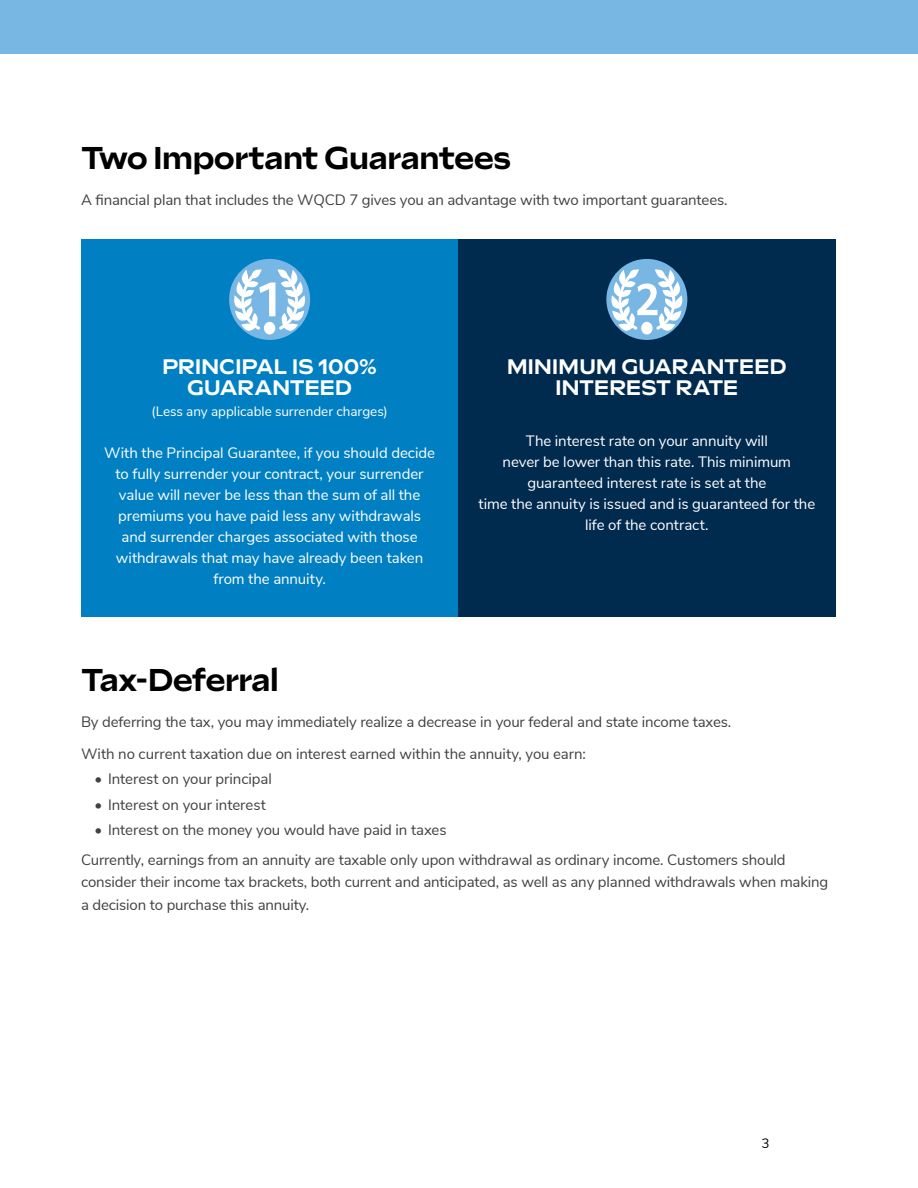
<style>
.page{position:relative;width:918px;height:1188px;background:#fff}
.page>*{position:absolute;margin:0;border:0;box-sizing:border-box;transform-origin:0 0}
.t1{font:300 31.5px "Sculpin Var Roman";letter-spacing:-.02em;color:#000}
.t2{font:300 21px/21px "Sculpin Var Roman";letter-spacing:.005em;color:#fff;text-align:center}
.t3{font:15px/32.2px "Nunito Sans";letter-spacing:-.01em;color:#414042}
.t4{font:15px/21px "Nunito Sans";letter-spacing:-.005em;color:#fff;text-align:center}
.t5{font:13.5px "Nunito Sans";color:#fff}
.t6{font:13.5px "Nunito Sans";color:#000}
</style>
<div class="page">
<div style="left:81px;top:239px;width:377px;height:378px;background:#0080c3"></div>
<div style="left:458px;top:239px;width:378px;height:378px;background:#002a4e"></div>
<div style="left:229px;top:259px;width:81px;height:81px;background:#78b7e4;border-radius:50%"></div>
<svg style="left:264px;top:322px;width:11px;height:13px"></svg>
<svg style="left:234px;top:269px;width:71px;height:62px"></svg>
<div style="left:606px;top:259px;width:81px;height:81px;background:#78b7e4;border-radius:50%"></div>
<svg style="left:641px;top:322px;width:12px;height:13px"></svg>
<svg style="left:611px;top:269px;width:71px;height:62px"></svg>
<div style="left:0;top:0;width:918px;height:54px;background:#78b7e4"></div>
<h1 class="t1" style="left:81px;top:140px;width:432px">Two Important Guarantees</h1>
<p class="t3" style="left:81px;top:183px;width:648px">A financial plan that includes the WQCD 7 gives you an advantage with two important guarantees.</p>
<h2 class="t2" style="left:162px;top:357px;width:216px">PRINCIPAL IS 100%<br>GUARANTEED</h2>
<p class="t5" style="left:151px;top:402px;width:238px">(Less any applicable surrender charges)</p>
<p class="t4" style="left:104px;top:441px;width:332px">With the Principal Guarantee, if you should decide to fully surrender your contract, your surrender value will never be less than the sum of all the premiums you have paid less any withdrawals and surrender charges associated with those withdrawals that may have already been taken from the annuity.</p>
<h2 class="t2" style="left:507px;top:357px;width:281px">MINIMUM GUARANTEED<br>INTEREST RATE</h2>
<p class="t4" style="left:479px;top:429px;width:338px">The interest rate on your annuity will<br>never be lower than this rate. This minimum guaranteed interest rate is set at the<br>time the annuity is issued and is guaranteed for the life of the contract.</p>
<h1 class="t1" style="left:81px;top:662px;width:199px">Tax-Deferral</h1>
<p class="t3" style="left:81px;top:704px;width:652px">By deferring the tax, you may immediately realize a decrease in your federal and state income taxes.<br>With no current taxation due on interest earned within the annuity, you earn:</p>
<p class="t3" style="left:94px;top:762px;width:179px">• Interest on your principal</p>
<p class="t3" style="left:94px;top:788px;width:173px">• Interest on your interest</p>
<p class="t3" style="left:81px;top:815px;width:706px;line-height:29.2px;text-indent:14px">• Interest on the money you would have paid in taxes<br>Currently, earnings from an annuity are taxable only upon withdrawal as ordinary income. Customers should</p>
<p class="t3" style="left:81px;top:870px;width:749px;line-height:22.5px">consider their income tax brackets, both current and anticipated, as well as any planned withdrawals when making a decision to purchase this annuity.</p>
<p class="t6" style="left:761px;top:1134px;width:10px">3</p>
</div>
